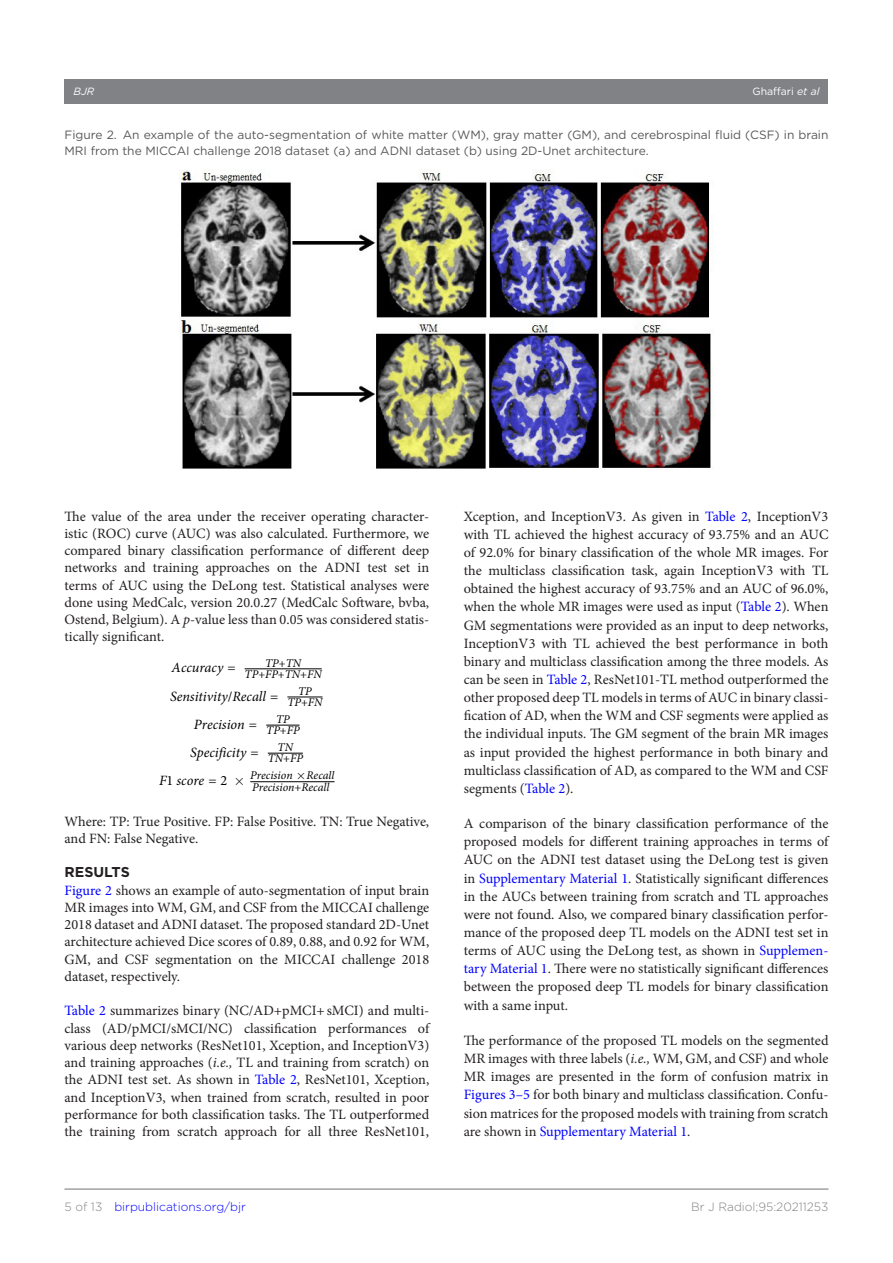
<style>
.page{position:relative;width:893px;height:1263px;background:#fff}
.page>*{position:absolute;margin:0;border:0;box-sizing:border-box;transform-origin:0 0}
.t1{font:14.25px/18.1px "Minion Pro";color:#231f20;text-align:justify}
.t2{font:italic 14.25px "Minion Pro";color:#000}
.t3{font:700 14.25px "Gotham";color:#231f20}
.t4{font:12px/16.5px "Gotham";color:#57585a}
.t5{font:300 12px "Gotham";color:#00f}
.t6{font:300 12px "Gotham";color:#808285}
.t7{font:italic 11.85px/11.1px "Minion Pro";color:#000;text-align:center}
.t8{font:10.5px "Gotham";color:#fff}
.t9{font:italic 10.5px "Gotham";color:#fff}
.s1{font-style:italic}
.s2{font-style:normal}
.s3{font-size:14.25px}
.s4{font-style:normal;font-size:14.25px}
.s5{font-family:"CMSY9";font-style:normal;font-size:14.25px}
.s6{font-family:"CMSY7";font-style:normal}
.s7{color:#00f}
.s8{color:#808285}
</style>
<div class="page">
<div style="left:64px;top:79px;width:764px;height:24px;background:#808285"></div>
<hr style="left:64px;top:1188px;width:764px;height:2px;background:#808285">
<hr style="left:245px;top:668px;width:77px;height:1px;background:#000">
<hr style="left:287px;top:697px;width:35px;height:1px;background:#000">
<hr style="left:266px;top:725px;width:34px;height:1px;background:#000">
<hr style="left:268px;top:753px;width:35px;height:1px;background:#000">
<hr style="left:250px;top:781px;width:85px;height:1px;background:#000">
<img style="left:179px;top:169px;width:535px;height:300px">
<p class="t9" style="left:74px;top:85px;width:22px">BJR</p>
<p class="t8" style="left:752px;top:85px;width:68px">Ghaffari <span class="s1">et al</span></p>
<p class="t4" style="left:64px;top:126px;width:765px">Figure 2. An example of the auto-segmentation of white matter (WM), gray matter (GM), and cerebrospinal fluid (CSF) in brain<br>MRI from the MICCAI challenge 2018 dataset (a) and ADNI dataset (b) using 2D-Unet architecture.</p>
<p class="t1" style="left:64px;top:507px;width:366px;line-height:17.2px">The value of the area under the receiver operating character&shy;istic (ROC) curve (AUC) was also calculated. Furthermore, we compared binary classification performance of different deep networks and training approaches on the ADNI test set in terms of AUC using the DeLong test. Statistical analyses were done using MedCalc, version 20.0.27 (MedCalc Software, bvba, Ostend, Belgium). A <span class="s1">p</span>-value less than 0.05 was considered statis&shy;tically significant.</p>
<p class="t2" style="left:172px;top:658px;width:65px">Accuracy <span class="s2">=</span></p>
<p class="t7" style="left:245px;top:657px;width:79px">TP<span class="s2">+</span>TN<br>TP<span class="s2">+</span>FP<span class="s2">+</span>TN<span class="s2">+</span>FN</p>
<p class="t2" style="left:170px;top:686px;width:110px">Sensitivity<span class="s2">/</span>Recall <span class="s2">=</span></p>
<p class="t7" style="left:287px;top:685px;width:37px">TP<br>TP<span class="s2">+</span>FN</p>
<p class="t2" style="left:194px;top:714px;width:65px">Precision <span class="s2">=</span></p>
<p class="t7" style="left:266px;top:713px;width:35px">TP<br>TP<span class="s2">+</span>FP</p>
<p class="t2" style="left:190px;top:742px;width:70px">Specificity <span class="s2">=</span></p>
<p class="t7" style="left:268px;top:741px;width:37px">TN<br>TN<span class="s2">+</span>FP</p>
<p class="t7" style="left:252px;top:770px;width:84px;line-height:11.6px;text-align:left;text-indent:-93px"><span class="s3">F</span><span class="s4">1</span> <span class="s3">score</span> <span class="s4">= 2</span> <span class="s5">×</span> Precision <span class="s6">×</span>Recall<br>Precision<span class="s2">+</span>Recall</p>
<p class="t1" style="left:64px;top:812px;width:366px;line-height:17.2px">Where: TP: True Positive. FP: False Positive. TN: True Negative, and FN: False Negative.</p>
<p class="t3" style="left:64px;top:862px;width:67px">RESULTS</p>
<p class="t1" style="left:64px;top:881px;width:366px;line-height:17.2px"><span class="s7">Figure 2</span> shows an example of auto-segmentation of input brain MR images into WM, GM, and CSF from the MICCAI challenge 2018 dataset and ADNI dataset. The proposed standard 2D-Unet architecture achieved Dice scores of 0.89, 0.88, and 0.92 for WM, GM, and CSF segmentation on the MICCAI challenge 2018 dataset, respectively.</p>
<p class="t1" style="left:64px;top:1002px;width:366px;line-height:17.2px"><span class="s7">Table 2</span> summarizes binary (NC/AD+pMCI+sMCI) and multi&shy;class (AD/pMCI/sMCI/NC) classification performances of various deep networks (ResNet101, Xception, and InceptionV3) and training approaches (<span class="s1">i.e.,</span> TL and training from scratch) on the ADNI test set. As shown in <span class="s7">Table 2</span>, ResNet101, Xception, and InceptionV3, when trained from scratch, resulted in poor performance for both classification tasks. The TL outperformed the training from scratch approach for all three ResNet101,</p>
<p class="t5" style="left:64px;top:1199px;width:183px"><span class="s8">5 of 13</span> birpublications.org/bjr</p>
<p class="t1" style="left:464px;top:507px;width:366px">Xception, and InceptionV3. As given in <span class="s7">Table 2</span>, InceptionV3 with TL achieved the highest accuracy of 93.75% and an AUC of 92.0% for binary classification of the whole MR images. For the multiclass classification task, again InceptionV3 with TL obtained the highest accuracy of 93.75% and an AUC of 96.0%, when the whole MR images were used as input (<span class="s7">Table 2</span>). When GM segmentations were provided as an input to deep networks, InceptionV3 with TL achieved the best performance in both binary and multiclass classification among the three models. As can be seen in <span class="s7">Table 2</span>, ResNet101-TL method outperformed the other proposed deep TL models in terms of AUC in binary classi&shy;fication of AD, when the WM and CSF segments were applied as the individual inputs. The GM segment of the brain MR images as input provided the highest performance in both binary and multiclass classification of AD, as compared to the WM and CSF segments (<span class="s7">Table 2</span>).</p>
<p class="t1" style="left:464px;top:815px;width:366px">A comparison of the binary classification performance of the proposed models for different training approaches in terms of AUC on the ADNI test dataset using the DeLong test is given in <span class="s7">Supplementary Material 1</span>. Statistically significant differences in the AUCs between training from scratch and TL approaches were not found. Also, we compared binary classification perfor&shy;mance of the proposed deep TL models on the ADNI test set in terms of AUC using the DeLong test, as shown in <span class="s7">Supplemen&shy;tary Material 1</span>. There were no statistically significant differences between the proposed deep TL models for binary classification with a same input.</p>
<p class="t1" style="left:464px;top:1031px;width:366px">The performance of the proposed TL models on the segmented MR images with three labels (<span class="s1">i.e.,</span> WM, GM, and CSF) and whole MR images are presented in the form of confusion matrix in <span class="s7">Figures 3–5</span> for both binary and multiclass classification. Confu&shy;sion matrices for the proposed models with training from scratch are shown in <span class="s7">Supplementary Material 1</span>.</p>
<p class="t6" style="left:691px;top:1199px;width:139px">Br J Radiol;95:20211253</p>
</div>
